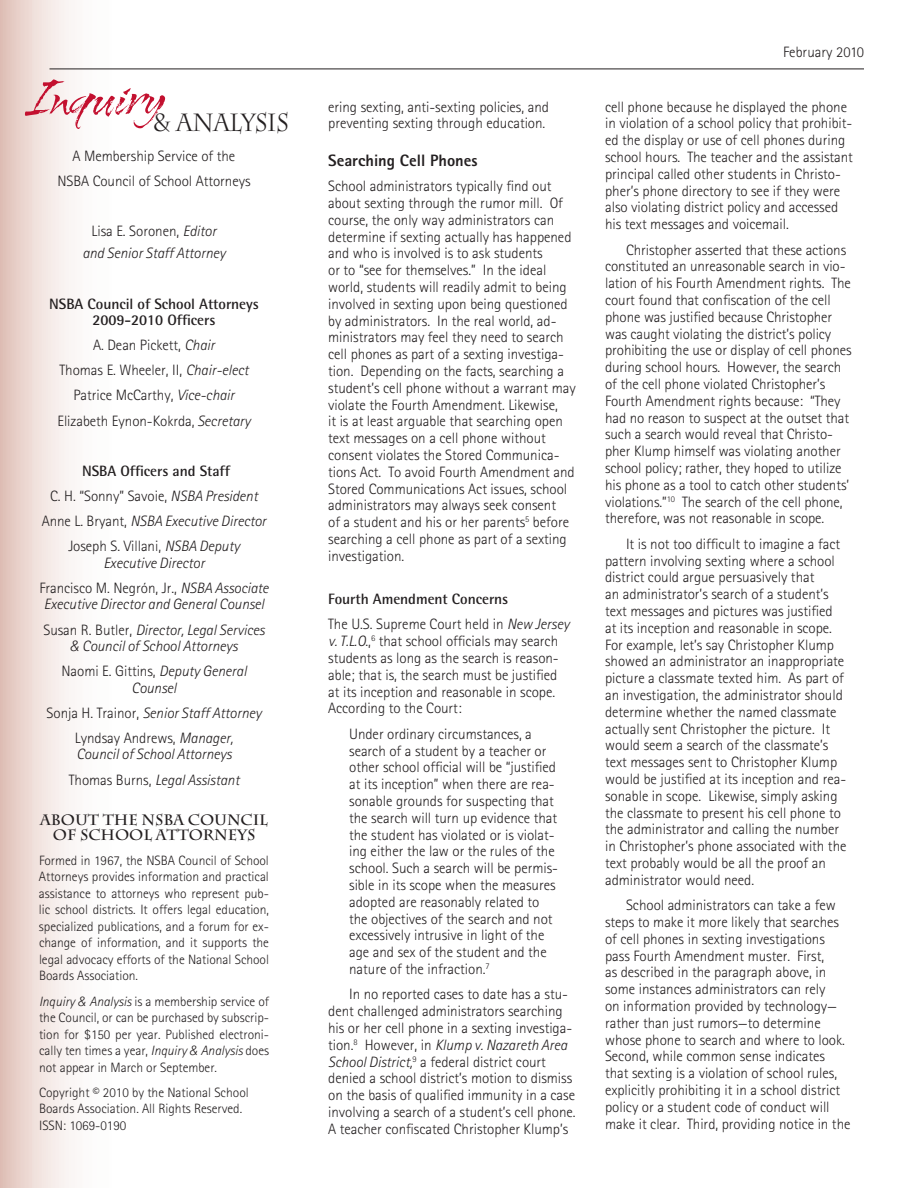
<style>
.page{position:relative;width:918px;height:1188px;background:#fff}
.page>*{position:absolute;margin:0;border:0;box-sizing:border-box;transform-origin:0 0}
.t1{font:59.4px "Arid ITC Std";letter-spacing:-.02em;color:#c3102f}
.t2{font:24.75px "Charlemagne Std";letter-spacing:-.035em;color:#231f20;scale:.95 1}
.t3{font:800 16.5px "Rotis Sans Serif";color:#231f20}
.t4{font:300 15px/16.8px "Rotis Sans Serif";letter-spacing:-.005em;color:#231f20}
.t5{font:italic 300 15px/25.2px "Rotis Sans Serif";letter-spacing:-.005em;color:#231f20;text-align:center}
.t6{font:700 15px/16.5px "Rotis Semi Sans";letter-spacing:-.005em;color:#231f20;text-align:center}
.t7{font:700 15px/15px "Charlemagne Std";letter-spacing:-.005em;color:#231f20;text-align:center}
.t8{font:300 13.5px/16.5px "Rotis Sans Serif";letter-spacing:-.005em;color:#231f20;text-align:justify}
.s1{font-style:normal}
.s2{font-style:italic}
.s3{font-family:"Helvetica Neue"}
.s4{font-family:"Helvetica Neue";font-style:italic}
</style>
<div class="page">
<svg style="left:0;top:0;width:292px;height:1188px"></svg>
<hr style="left:50px;top:69px;width:814px;height:1px;background:#231f20">
<h1 class="t1" style="left:25px;top:66px;width:142px">Inquiry</h1>
<h2 class="t2" style="left:153px;top:108px;width:145px">&amp; ANALYSIS</h2>
<p class="t4" style="left:57px;top:143px;width:195px;line-height:25.2px;text-align:center">A Membership Service of the<br>NSBA Council of School Attorneys</p>
<p class="t5" style="left:82px;top:220px;width:145px;line-height:22.2px"><span class="s1">Lisa E. Soronen,</span> Editor and Senior Staff Attorney</p>
<p class="t6" style="left:49px;top:295px;width:211px">NSBA Council of School Attorneys<br>2009-2010 Officers</p>
<p class="t4" style="left:57px;top:333px;width:195px;line-height:25.2px;text-align:center">A. Dean Pickett, <span class="s2">Chair<br></span>Thomas E. Wheeler, II, <span class="s2">Chair-elect<br></span>Patrice McCarthy, <span class="s2">Vice-chair<br></span>Elizabeth Eynon-Kokrda, <span class="s2">Secretary</span></p>
<p class="t6" style="left:82px;top:462px;width:150px">NSBA Officers and Staff</p>
<p class="t4" style="left:42px;top:483px;width:226px;line-height:25.2px;text-align:center">C. H. “Sonny” Savoie, <span class="s2">NSBA President<br></span>Anne L. Bryant, <span class="s2">NSBA Executive Director<br></span>Joseph S. Villani, <span class="s2">NSBA Deputy</span></p>
<p class="t5" style="left:39px;top:550px;width:231px">Executive Director<br><span class="s1">Francisco M. Negrón, Jr.,</span> NSBA Associate</p>
<p class="t5" style="left:43px;top:592px;width:223px;text-align:left">Executive Director and General Counsel<br><span class="s1">Susan R. Butler,</span> Director, Legal Services</p>
<p class="t5" style="left:61px;top:634px;width:187px"><span class="s3">&amp;</span> Council of School Attorneys<br><span class="s1">Naomi E. Gittins,</span> Deputy General</p>
<p class="t5" style="left:47px;top:675px;width:216px">Counsel<br><span class="s1">Sonja H. Trainor,</span> Senior Staff Attorney<br><span class="s1">Lyndsay Andrews,</span> Manager,</p>
<p class="t5" style="left:69px;top:742px;width:172px">Council of School Attorneys<br><span class="s1">Thomas Burns,</span> Legal Assistant</p>
<p class="t7" style="left:40px;top:812px;width:229px">ABOUT THE NSBA COUNCIL<br>OF SCHOOL ATTORNEYS</p>
<p class="t8" style="left:39px;top:852px;width:232px">Formed in 1967, the NSBA Council of School Attorneys provides information and practical assistance to attorneys who represent pub&shy;lic school districts. It offers legal education, specialized publications, and a forum for ex&shy;change of information, and it supports the legal advocacy efforts of the National School Boards Association.</p>
<p class="t8" style="left:39px;top:993px;width:232px"><span class="s2">Inquiry</span> <span class="s4">&amp;</span> <span class="s2">Analysis</span> is a membership service of the Council, or can be purchased by subscrip&shy;tion for $150 per year. Published electroni&shy;cally ten times a year, <span class="s2">Inquiry</span> <span class="s4">&amp;</span> <span class="s2">Analysis</span> does not appear in March or September.</p>
<p class="t8" style="left:39px;top:1084px;width:211px;text-align:left">Copyright © 2010 by the National School<br>Boards Association. All Rights Reserved.<br>ISSN: 1069-0190</p>
<p class="t4" style="left:328px;top:98px;width:222px">ering sexting, anti-sexting policies, and preventing sexting through education.</p>
<p class="t3" style="left:328px;top:150px;width:151px">Searching Cell Phones</p>
<p class="t4" style="left:328px;top:178px;width:249px">School administrators typically find out about sexting through the rumor mill. Of course, the only way administrators can determine if sexting actually has happened and who is involved is to ask students<br>or to “see for themselves.” In the ideal world, students will readily admit to being involved in sexting upon being questioned by administrators. In the real world, ad&shy;ministrators may feel they need to search cell phones as part of a sexting investiga&shy;tion. Depending on the facts, searching a student’s cell phone without a warrant may violate the Fourth Amendment. Likewise,<br>it is at least arguable that searching open text messages on a cell phone without consent violates the Stored Communica&shy;tions Act. To avoid Fourth Amendment and Stored Communications Act issues, school administrators may always seek consent<br>of a student and his or her parents<sup>5</sup> before searching a cell phone as part of a sexting investigation.</p>
<p class="t6" style="left:328px;top:590px;width:182px">Fourth Amendment Concerns</p>
<p class="t4" style="left:328px;top:616px;width:243px">The U.S. Supreme Court held in <span class="s2">New Jersey v. T.L.O</span>.,<sup>6</sup> that school officials may search students as long as the search is reason&shy;able; that is, the search must be justified at its inception and reasonable in scope.<br>According to the Court:</p>
<p class="t4" style="left:349px;top:725px;width:210px">Under ordinary circumstances, a search of a student by a teacher or other school official will be “justified at its inception” when there are rea&shy;sonable grounds for suspecting that the search will turn up evidence that the student has violated or is violat&shy;ing either the law or the rules of the school. Such a search will be permis&shy;sible in its scope when the measures adopted are reasonably related to the objectives of the search and not excessively intrusive in light of the age and sex of the student and the nature of the infraction.<sup>7</sup></p>
<p class="t4" style="left:328px;top:986px;width:249px;text-indent:21px">In no reported cases to date has a stu&shy;dent challenged administrators searching his or her cell phone in a sexting investiga&shy;tion.<sup>8</sup> However, in <span class="s2">Klump v. Nazareth Area School District,</span><sup>9</sup> a federal district court denied a school district’s motion to dismiss on the basis of qualified immunity in a case involving a search of a student’s cell phone.<br>A teacher confiscated Christopher Klump’s</p>
<p class="t4" style="left:783px;top:44px;width:82px">February 2010</p>
<p class="t4" style="left:605px;top:98px;width:249px">cell phone because he displayed the phone in violation of a school policy that prohibit&shy;ed the display or use of cell phones during school hours. The teacher and the assistant principal called other students in Christo&shy;pher’s phone directory to see if they were also violating district policy and accessed his text messages and voicemail.</p>
<p class="t4" style="left:605px;top:241px;width:248px;text-indent:21px">Christopher asserted that these actions constituted an unreasonable search in vio&shy;lation of his Fourth Amendment rights. The court found that confiscation of the cell phone was justified because Christopher was caught violating the district’s policy prohibiting the use or display of cell phones during school hours. However, the search of the cell phone violated Christopher’s Fourth Amendment rights because: “They had no reason to suspect at the outset that such a search would reveal that Christo&shy;pher Klump himself was violating another school policy; rather, they hoped to utilize his phone as a tool to catch other students’ violations.”<sup>10</sup> The search of the cell phone, therefore, was not reasonable in scope.</p>
<p class="t4" style="left:605px;top:535px;width:243px;text-indent:21px">It is not too difficult to imagine a fact pattern involving sexting where a school district could argue persuasively that<br>an administrator’s search of a student’s text messages and pictures was justified at its inception and reasonable in scope.<br>For example, let’s say Christopher Klump showed an administrator an inappropriate picture a classmate texted him. As part of an investigation, the administrator should determine whether the named classmate actually sent Christopher the picture. It would seem a search of the classmate’s text messages sent to Christopher Klump would be justified at its inception and rea&shy;sonable in scope. Likewise, simply asking the classmate to present his cell phone to the administrator and calling the number in Christopher’s phone associated with the text probably would be all the proof an administrator would need.</p>
<p class="t4" style="left:605px;top:897px;width:247px;text-indent:21px">School administrators can take a few steps to make it more likely that searches of cell phones in sexting investigations pass Fourth Amendment muster. First,<br>as described in the paragraph above, in some instances administrators can rely<br>on information provided by technology— rather than just rumors—to determine whose phone to search and where to look.<br>Second, while common sense indicates that sexting is a violation of school rules, explicitly prohibiting it in a school district policy or a student code of conduct will make it clear. Third, providing notice in the</p>
</div>
